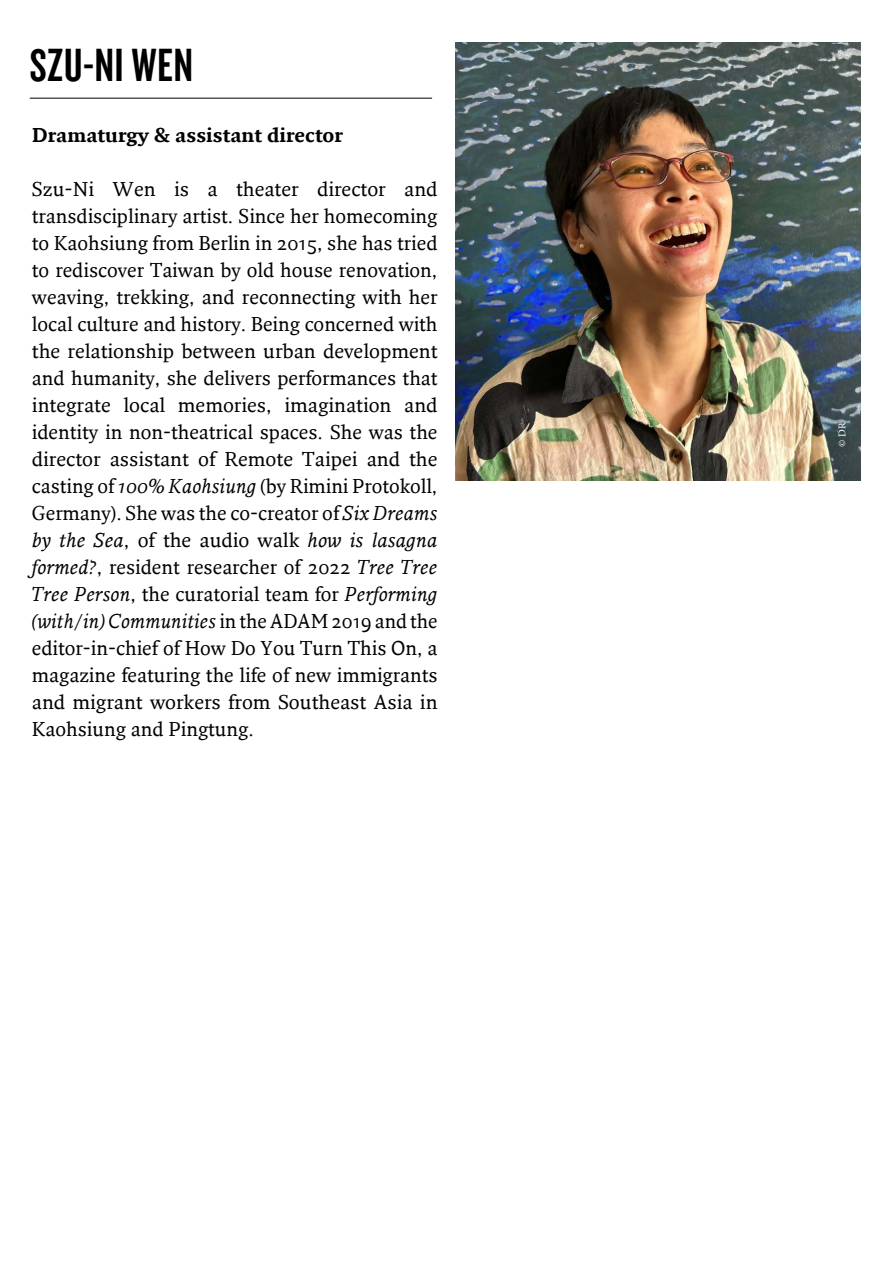
<style>
.page{position:relative;width:893px;height:1263px;background:#fff}
.page>*{position:absolute;margin:0;border:0;box-sizing:border-box;transform-origin:0 0}
.t1{font:48px "Knockout 48 Featherweight";letter-spacing:.02em;color:#000}
.t2{font:19.5px/27px "Fresco";color:#000;text-align:justify}
.t3{font:700 19.5px "Fresco";color:#000}
.t4{font:10.5px "Minion Pro";color:#fff}
.s1{font-style:italic}
</style>
<div class="page">
<hr style="left:30px;top:98px;width:402px;height:1px;background:#000">
<img style="left:455px;top:43px;width:406px;height:437px">
<h1 class="t1" style="left:30px;top:36px;width:165px">SZU-NI WEN</h1>
<p class="t3" style="left:32px;top:123px;width:313px">Dramaturgy &amp; assistant director</p>
<p class="t2" style="left:32px;top:175px;width:407px">Szu-Ni Wen is a theater director and transdisciplinary artist. Since her homecoming to Kaohsiung from Berlin in 2015, she has tried to rediscover Taiwan by old house renovation, weaving, trekking, and reconnecting with her local culture and history. Being concerned with the relationship between urban development and humanity, she delivers performances that integrate local memories, imagination and identity in non-theatrical spaces. She was the director assistant of Remote Taipei and the casting of <span class="s1">100% Kaohsiung</span> (by Rimini Protokoll, Germany). She was the co-creator of <span class="s1">Six Dreams by the Sea</span>, of the audio walk <span class="s1">how is lasagna formed?</span>, resident researcher of 2022 <span class="s1">Tree Tree Tree Person</span>, the curatorial team for <span class="s1">Performing (with/in) Communities</span> in the ADAM 2019 and the editor-in-chief of How Do You Turn This On, a magazine featuring the life of new immigrants and migrant workers from Southeast Asia in Kaohsiung and Pingtung.</p>
<p class="t4" style="left:835px;top:446px;width:26px;rotate:-90deg">© DR</p>
</div>
